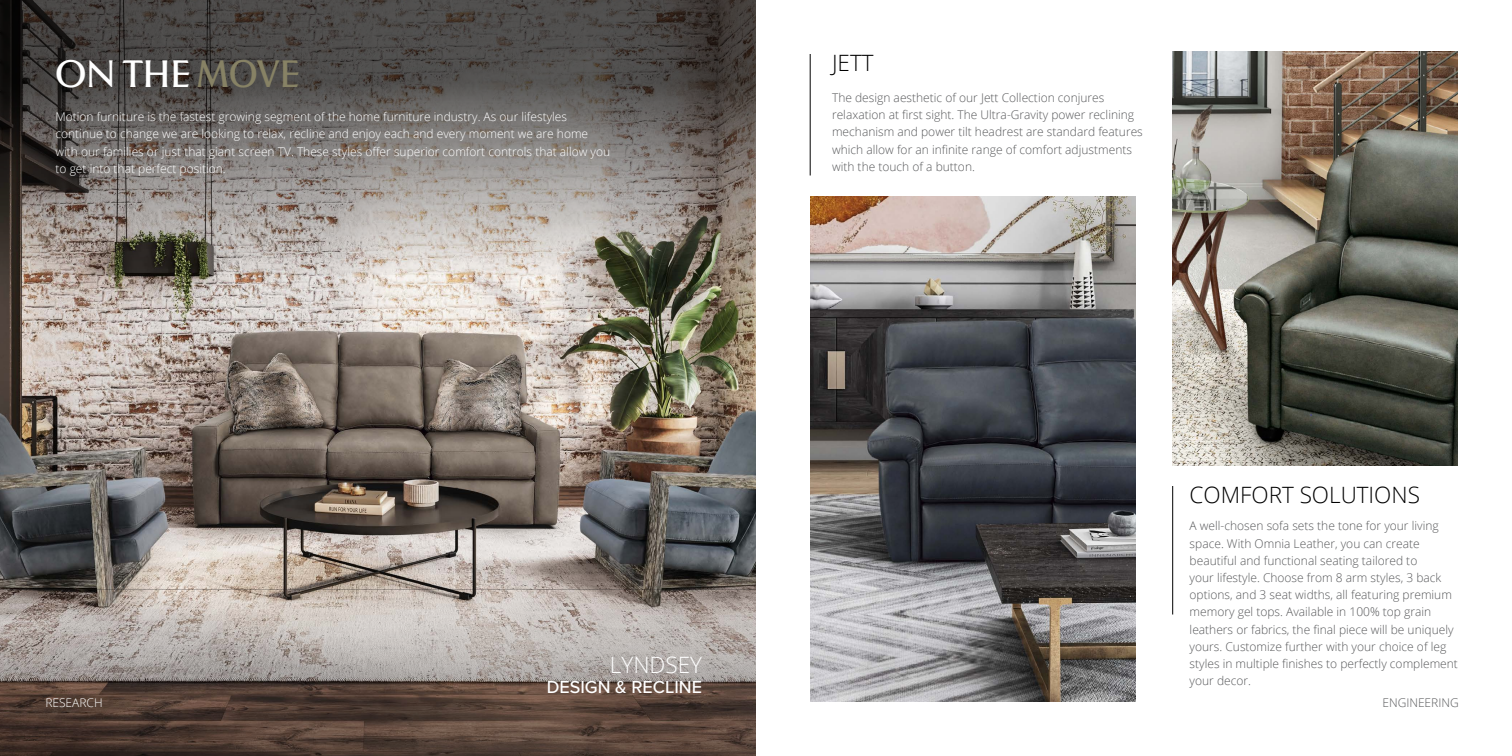
<style>
.page{position:relative;width:1512px;height:756px;background:#fff}
.page>*{position:absolute;margin:0;border:0;box-sizing:border-box;transform-origin:0 0}
.t1{font:38.7px "Arnika Var";color:#fff}
.t2{font:300 22.5px "Open Sans";color:#000}
.t3{font:300 22.5px "Open Sans";color:#fff}
.t4{font:500 18px "Proxima Nova";color:#fff}
.t5{font:300 12px/17.2px "Open Sans";color:#58595b}
.t6{font:300 12px/17.2px "Open Sans";color:#fff}
.s1{color:#878265}
</style>
<div class="page">
<img style="left:0;top:274px;width:756px;height:284px">
<img style="left:0;top:558px;width:756px;height:198px">
<img style="left:0;top:0;width:756px;height:274px">
<img style="left:1173px;top:52px;width:285px;height:413px">
<img style="left:810px;top:197px;width:326px;height:505px">
<hr style="left:1172px;top:486px;width:1px;height:129px;background:#000">
<hr style="left:810px;top:54px;width:1px;height:122px;background:#000">
<h1 class="t1" style="left:56px;top:52px;width:246px">ON THE<span class="s1">MOVE</span></h1>
<p class="t6" style="left:56px;top:108px;width:556px">Motion furniture is the fastest growing segment of the home furniture industry. As our lifestyles continue to change we are looking to relax, recline and enjoy each and every moment we are home with our families or just that giant screen TV. These styles offer superior comfort controls that allow you to get into that perfect position.</p>
<h2 class="t3" style="left:610px;top:649px;width:94px">LYNDSEY</h2>
<p class="t6" style="left:45px;top:694px;width:59px">RESEARCH</p>
<h3 class="t4" style="left:547px;top:674px;width:157px">DESIGN &amp; RECLINE</h3>
<h2 class="t2" style="left:832px;top:48px;width:43px">JETT</h2>
<p class="t5" style="left:832px;top:89px;width:312px">The design aesthetic of our Jett Collection conjures relaxation at first sight. The Ultra-Gravity power reclining mechanism and power tilt headrest are standard features which allow for an infinite range of comfort adjustments with the touch of a button.</p>
<h2 class="t2" style="left:1190px;top:480px;width:232px">COMFORT SOLUTIONS</h2>
<p class="t5" style="left:1190px;top:517px;width:270px">A well-chosen sofa sets the tone for your living space. With Omnia Leather, you can create beautiful and functional seating tailored to<br>your lifestyle. Choose from 8 arm styles, 3 back options, and 3 seat widths, all featuring premium memory gel tops. Available in 100% top grain leathers or fabrics, the final piece will be uniquely yours. Customize further with your choice of leg styles in multiple finishes to perfectly complement your decor.</p>
<p class="t5" style="left:1382px;top:694px;width:78px">ENGINEERING</p>
</div>
